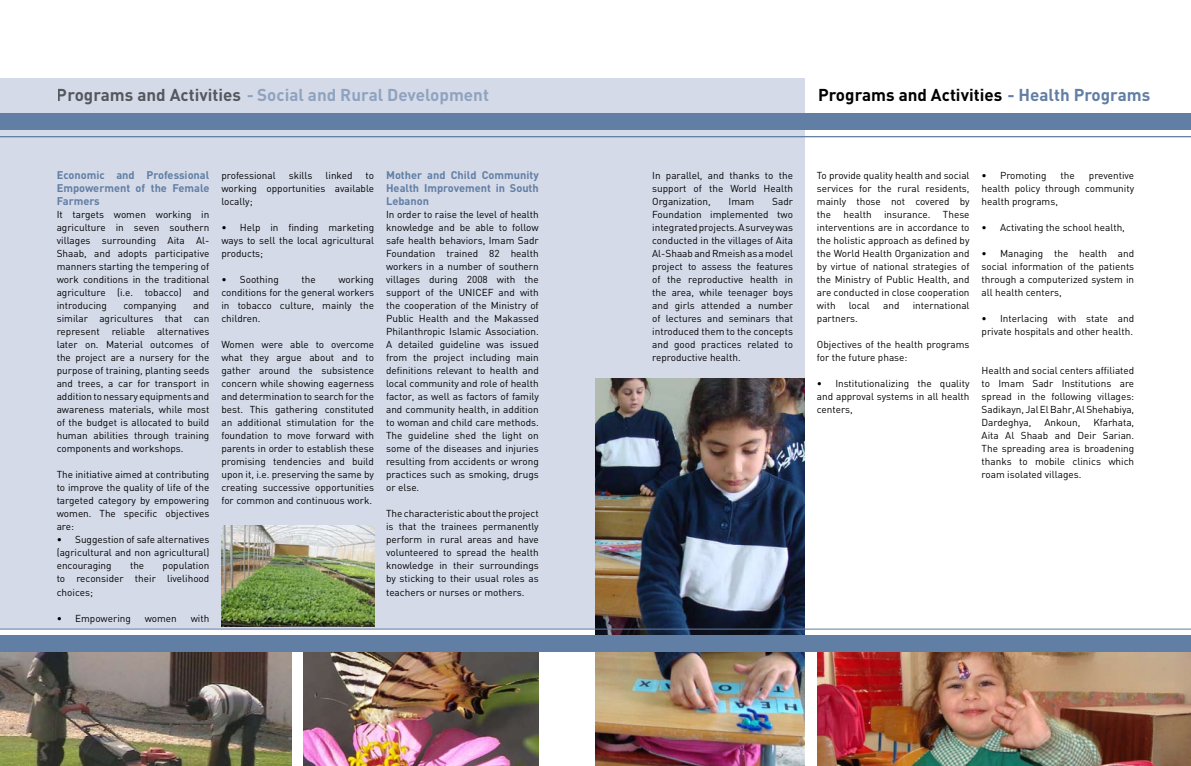
<style>
.page{position:relative;width:1191px;height:766px;background:#fff}
.page>*{position:absolute;margin:0;border:0;box-sizing:border-box;transform-origin:0 0}
.t1{font:700 17px "DIN";color:#617ea4}
.t2{font:700 17px "DIN";color:#000}
.t3{font:700 11px/13px "DIN";color:#617ea4;text-align:justify}
.t4{font:10px/13px "DIN";color:#000;text-align:justify}
.s1{color:#000}
.s2{color:#617ea4}
</style>
<div class="page">
<div style="left:0;top:78px;width:805px;height:550px;background:#d4dae8"></div>
<img style="left:0;top:652px;width:291px;height:113px">
<img style="left:303px;top:652px;width:236px;height:113px">
<img style="left:221px;top:525px;width:153px;height:101px">
<img style="left:595px;top:378px;width:210px;height:387px">
<img style="left:818px;top:652px;width:373px;height:113px">
<div style="left:0;top:635px;width:1191px;height:17px;background:#617ea4"></div>
<hr style="left:0;top:628px;width:1191px;height:1px;background:#617ea4">
<div style="left:0;top:113px;width:1191px;height:17px;background:#617ea4"></div>
<hr style="left:0;top:136px;width:1191px;height:1px;background:#617ea4">
<h1 class="t1" style="left:57px;top:84px;width:434px"><span class="s1">Programs and Activities</span> - Social and Rural Development</h1>
<p class="t3" style="left:57px;top:168px;width:154px">Economic and Professional Empowerment of the Female Farmers</p>
<p class="t4" style="left:57px;top:208px;width:154px">It targets women working in agriculture in seven southern villages surrounding Aita Al-Shaab, and adopts participative manners starting the tempering of work conditions in the traditional agriculture (i.e. tobacco) and introducing</p>
<p class="t4" style="left:123px;top:299px;width:55px">companying</p>
<p class="t4" style="left:57px;top:299px;width:154px;text-indent:136px">and similar agricultures that can represent reliable alternatives later on. Material outcomes of the project are a nursery for the purpose of training, planting seeds and trees, a car for transport in addition to nessary equipments and awareness materials, while most of the budget is allocated to build human abilities through training components and workshops.</p>
<p class="t4" style="left:57px;top:468px;width:154px">The initiative aimed at contributing to improve the quality of life of the targeted category by empowering women. The specific objectives are:</p>
<p class="t4" style="left:57px;top:533px;width:154px">• Suggestion of safe alternatives (agricultural and non agricultural) encouraging</p>
<p class="t4" style="left:57px;top:559px;width:154px;text-indent:106px">population to reconsider their livelihood choices;</p>
<p class="t4" style="left:57px;top:611px;width:76px">• Empowering</p>
<p class="t4" style="left:145px;top:611px;width:34px">women</p>
<p class="t4" style="left:191px;top:611px;width:20px">with</p>
<p class="t4" style="left:130px;top:559px;width:16px">the</p>
<p class="t4" style="left:221px;top:169px;width:56px">professional</p>
<p class="t4" style="left:289px;top:169px;width:25px">skills</p>
<p class="t4" style="left:325px;top:169px;width:29px">linked</p>
<p class="t4" style="left:221px;top:169px;width:154px;text-indent:144px">to working opportunities available locally;</p>
<p class="t4" style="left:221px;top:221px;width:154px">• Help in finding marketing ways to sell the local agricultural products;</p>
<p class="t4" style="left:221px;top:273px;width:59px">• Soothing</p>
<p class="t4" style="left:301px;top:273px;width:16px">the</p>
<p class="t4" style="left:221px;top:273px;width:154px;text-indent:117px">working conditions for the general workers in tobacco culture, mainly the children.</p>
<p class="t4" style="left:221px;top:338px;width:154px">Women were able to overcome what they argue about and to gather around the subsistence concern while showing eagerness and determination to search for the best. This gathering constituted an additional stimulation for the foundation to move forward with parents in order to establish these promising tendencies and build upon it, i.e. preserving the same by creating successive opportunities for common and continuous work.</p>
<p class="t3" style="left:386px;top:168px;width:154px">Mother and Child Community Health Improvement in South Lebanon</p>
<p class="t4" style="left:386px;top:208px;width:154px">In order to raise the level of health knowledge and be able to follow safe health behaviors, Imam Sadr Foundation trained 82 health workers in a number of southern villages during 2008 with the support of the UNICEF and with the cooperation of the Ministry of Public Health and the Makassed Philanthropic Islamic Association.<br>A detailed guideline was issued from the project including main definitions relevant to health and local community and role of health factor, as well as factors of family and community health, in addition to woman and child care methods.<br>The guideline shed the light on some of the diseases and injuries resulting from accidents or wrong practices such as smoking, drugs or else.</p>
<p class="t4" style="left:386px;top:507px;width:154px">The characteristic about the project is that the trainees permanently perform in rural areas and have volunteered to spread the health knowledge in their surroundings by sticking to their usual roles as teachers or nurses or mothers.</p>
<h1 class="t2" style="left:818px;top:84px;width:334px">Programs and Activities <span class="s2">- Health Programs</span></h1>
<p class="t4" style="left:652px;top:169px;width:142px">In parallel, and thanks to the support of the World Health Organization,</p>
<p class="t4" style="left:652px;top:195px;width:142px;text-indent:120px">Sadr Foundation implemented two integrated projects. A survey was conducted in the villages of Aita Al-Shaab and Rmeish as a model project to assess the features of the reproductive health in the area, while teenager boys and girls attended a number of lectures and seminars that introduced them to the concepts and good practices related to reproductive health.</p>
<p class="t4" style="left:728px;top:195px;width:27px">Imam</p>
<p class="t4" style="left:817px;top:169px;width:154px">To provide quality health and social services for the rural residents, mainly those not covered by the health insurance. These interventions are in accordance to the holistic approach as defined by the World Health Organization and by virtue of national strategies of the Ministry of Public Health, and are conducted in close cooperation with</p>
<p class="t4" style="left:849px;top:299px;width:23px">local</p>
<p class="t4" style="left:883px;top:299px;width:18px">and</p>
<p class="t4" style="left:912px;top:299px;width:58px">international</p>
<p class="t4" style="left:817px;top:312px;width:42px">partners.</p>
<p class="t4" style="left:817px;top:338px;width:154px">Objectives of the health programs for the future phase:</p>
<p class="t4" style="left:817px;top:377px;width:154px">• Institutionalizing the quality and approval systems in all health centers,</p>
<p class="t4" style="left:981px;top:169px;width:154px;text-indent:107px">preventive health policy through community health programs,</p>
<p class="t4" style="left:981px;top:221px;width:145px">• Activating the school health,</p>
<p class="t4" style="left:981px;top:247px;width:154px">• Managing the health and social information of the patients through a computerized system in all health centers,</p>
<p class="t4" style="left:981px;top:312px;width:154px">• Interlacing with state and private hospitals and other health.</p>
<p class="t4" style="left:981px;top:364px;width:154px">Health and social centers affiliated to Imam Sadr Institutions are spread in the following villages:<br>Sadikayn, Jal El Bahr, Al Shehabiya, Dardeghya,</p>
<p class="t4" style="left:981px;top:169px;width:66px">• Promoting</p>
<p class="t4" style="left:1060px;top:169px;width:16px">the</p>
<p class="t4" style="left:981px;top:416px;width:154px;text-indent:112px">Kfarhata, Aita Al Shaab and Deir Sarian.<br>The spreading area is broadening thanks to mobile clinics which roam isolated villages.</p>
<p class="t4" style="left:1044px;top:416px;width:38px">Ankoun,</p>
</div>
